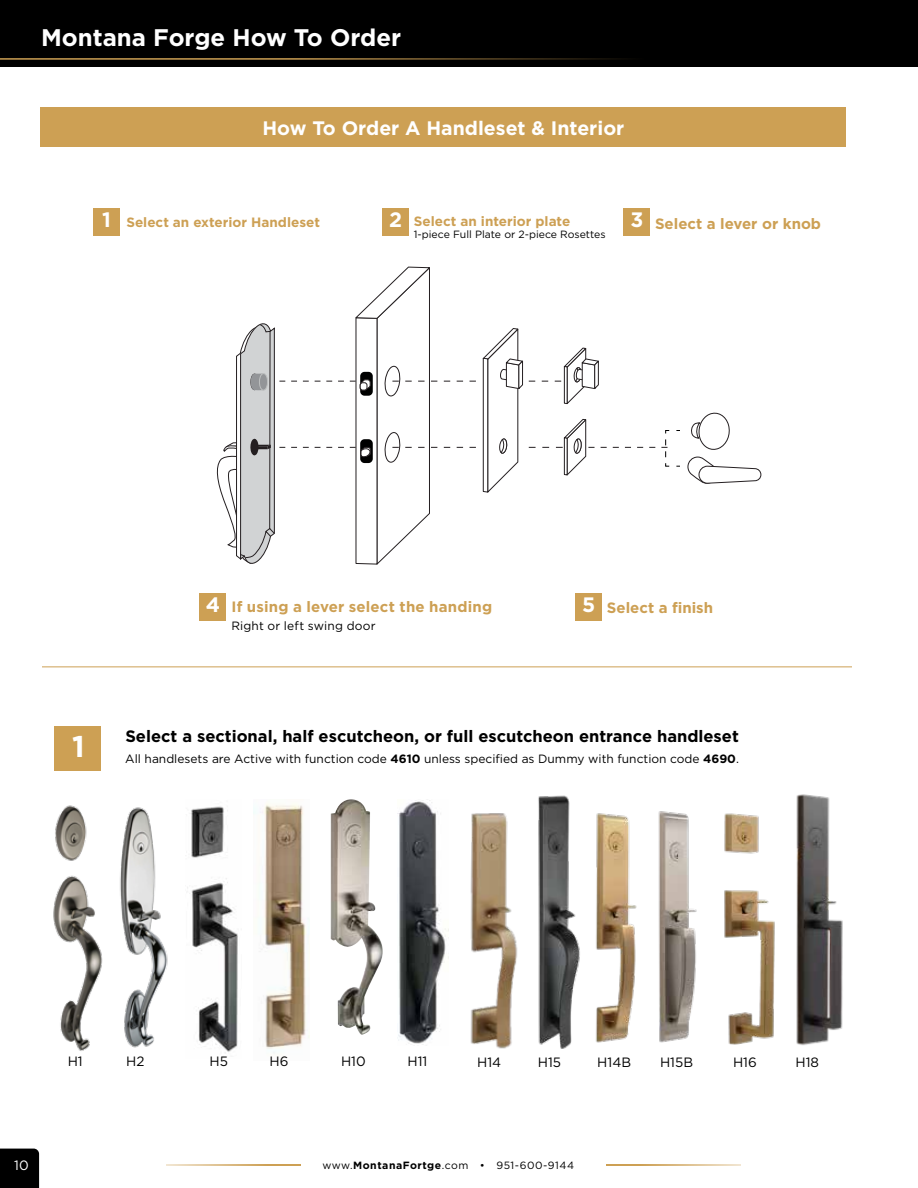
<style>
.page{position:relative;width:918px;height:1188px;background:#fff}
.page>*{position:absolute;margin:0;border:0;box-sizing:border-box;transform-origin:0 0}
.t1{font:700 30px "Gotham";color:#fff}
.t2{font:700 24px "Gotham";color:#fff}
.t3{font:700 20.85px "Gotham";color:#fff}
.t4{font:700 19.5px "Gotham";color:#fff}
.t5{font:700 16.5px "Gotham";color:#000}
.t6{font:700 15px "Gotham";color:#cda054}
.t7{font:700 13.5px "Gotham";color:#cda054}
.t8{font:13.5px "Gotham";color:#000}
.t9{font:13.5px "Gotham";color:#fff}
.t10{font:12px "Gotham";color:#000}
.t11{font:10.5px "Gotham";letter-spacing:.05em;color:#000}
.t12{font:10.5px "Gotham";color:#000}
.s1{font-size:20.85px;color:#fff}
.s2{font-weight:700}
</style>
<div class="page">
<div style="left:0;top:0;width:918px;height:68px;background:#000"></div>
<div style="left:40px;top:107px;width:806px;height:40px;background:#cda054"></div>
<svg style="left:687px;top:412px;width:75px;height:72px"></svg>
<svg style="left:482px;top:328px;width:198px;height:165px"></svg>
<svg style="left:216px;top:267px;width:260px;height:298px"></svg>
<div style="left:93px;top:208px;width:26px;height:28px;background:#cda054"></div>
<div style="left:200px;top:593px;width:26px;height:28px;background:#cda054"></div>
<div style="left:576px;top:593px;width:26px;height:28px;background:#cda054"></div>
<div style="left:382px;top:208px;width:27px;height:28px;background:#cda054"></div>
<div style="left:624px;top:208px;width:26px;height:28px;background:#cda054"></div>
<img style="left:53px;top:805px;width:50px;height:246px">
<img style="left:470px;top:813px;width:48px;height:236px">
<img style="left:187px;top:806px;width:51px;height:248px">
<img style="left:595px;top:813px;width:42px;height:230px">
<img style="left:724px;top:813px;width:51px;height:232px">
<img style="left:658px;top:811px;width:39px;height:232px">
<img style="left:796px;top:794px;width:47px;height:252px">
<img style="left:331px;top:799px;width:52px;height:236px">
<img style="left:120px;top:807px;width:48px;height:241px">
<img style="left:538px;top:795px;width:42px;height:254px">
<img style="left:254px;top:803px;width:56px;height:250px">
<img style="left:397px;top:800px;width:49px;height:245px">
<div style="left:55px;top:726px;width:46px;height:45px;background:#cda054"></div>
<hr style="left:42px;top:666px;width:810px;height:1px;background:#cda054">
<hr style="left:0;top:58px;width:852px;height:2px;background:#cda054">
<div style="left:0;top:1149px;width:39px;height:39px;background:#000"></div>
<hr style="left:166px;top:1164px;width:135px;height:2px;background:#cda054">
<hr style="left:606px;top:1164px;width:135px;height:2px;background:#cda054">
<h2 class="t2" style="left:41px;top:21px;width:362px">Montana Forge How To Order</h2>
<h3 class="t4" style="left:263px;top:115px;width:363px">How To Order A Handleset &amp; Interior</h3>
<p class="t7" style="left:102px;top:214px;width:219px"><span class="s1">1</span> Select an exterior Handleset</p>
<h3 class="t3" style="left:389px;top:206px;width:14px">2</h3>
<h3 class="t3" style="left:631px;top:206px;width:14px">3</h3>
<p class="t7" style="left:414px;top:212px;width:158px">Select an interior plate</p>
<p class="t12" style="left:414px;top:227px;width:193px">1-piece Full Plate or 2-piece Rosettes</p>
<p class="t6" style="left:655px;top:213px;width:168px">Select a lever or knob</p>
<h3 class="t3" style="left:206px;top:591px;width:16px">4</h3>
<h3 class="t3" style="left:582px;top:591px;width:15px">5</h3>
<p class="t6" style="left:231px;top:597px;width:262px">If using a lever select the handing</p>
<p class="t10" style="left:231px;top:619px;width:146px">Right or left swing door</p>
<p class="t6" style="left:607px;top:598px;width:108px">Select a finish</p>
<h1 class="t1" style="left:72px;top:726px;width:14px">1</h1>
<h3 class="t5" style="left:125px;top:725px;width:615px">Select a sectional, half escutcheon, or full escutcheon entrance handleset</h3>
<p class="t10" style="left:125px;top:751px;width:615px">All handlesets are Active with function code <span class="s2">4610</span> unless specified as Dummy with function code <span class="s2">4690</span>.</p>
<p class="t8" style="left:68px;top:1053px;width:17px">H1</p>
<p class="t8" style="left:126px;top:1053px;width:20px">H2</p>
<p class="t8" style="left:210px;top:1053px;width:20px">H5</p>
<p class="t8" style="left:269px;top:1053px;width:20px">H6</p>
<p class="t8" style="left:341px;top:1053px;width:26px">H10</p>
<p class="t8" style="left:407px;top:1053px;width:21px">H11</p>
<p class="t8" style="left:477px;top:1054px;width:26px">H14</p>
<p class="t8" style="left:538px;top:1054px;width:25px">H15</p>
<p class="t8" style="left:597px;top:1054px;width:35px">H14B</p>
<p class="t8" style="left:660px;top:1054px;width:35px">H15B</p>
<p class="t8" style="left:733px;top:1054px;width:25px">H16</p>
<p class="t8" style="left:796px;top:1054px;width:25px">H18</p>
<p class="t9" style="left:14px;top:1156px;width:16px">10</p>
<p class="t11" style="left:322px;top:1158px;width:253px">www.<span class="s2">MontanaFortge</span>.com • 951-600-9144</p>
</div>
